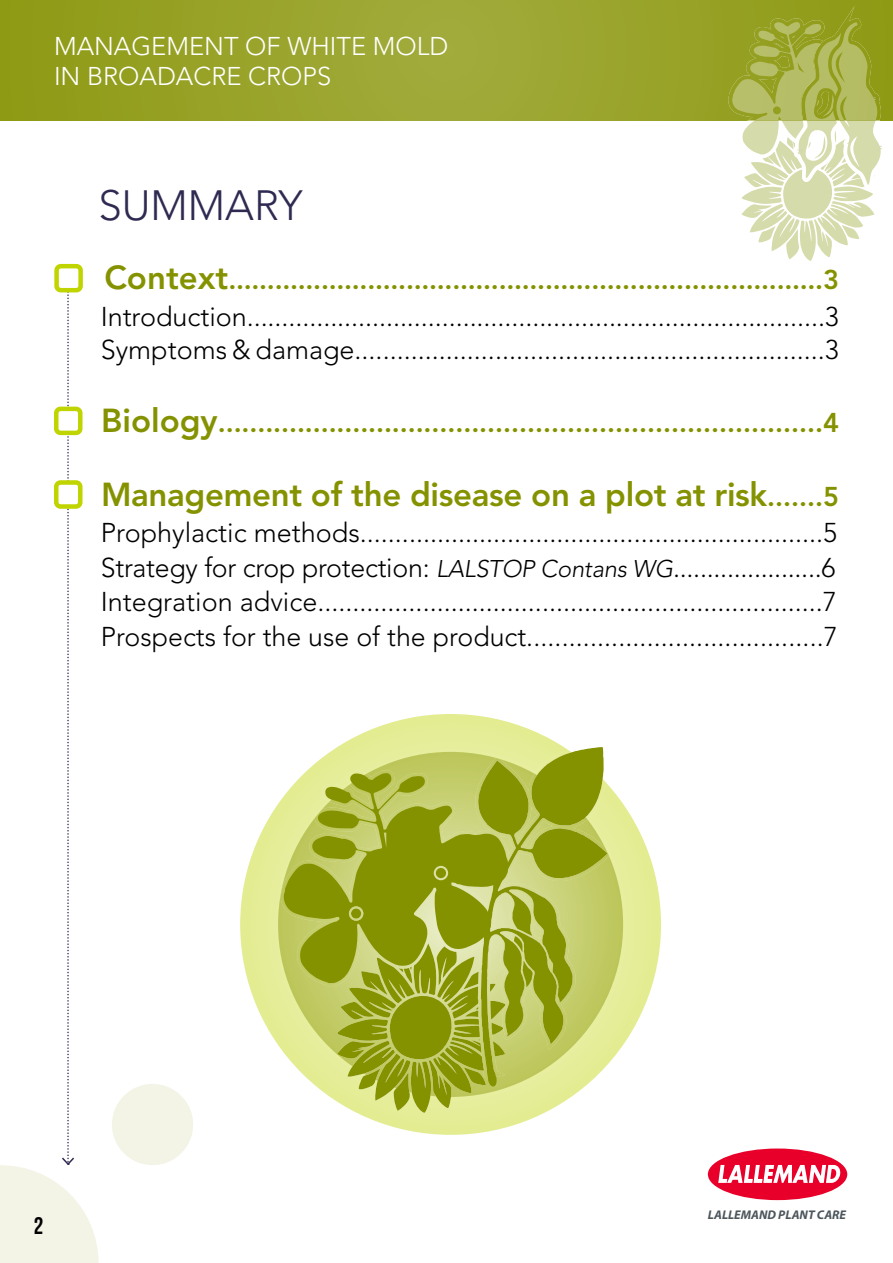
<style>
.page{position:relative;width:893px;height:1263px;background:#fff}
.page>*{position:absolute;margin:0;border:0;box-sizing:border-box;transform-origin:0 0}
.t1{font:300 42px "Avenir LT Std";color:#2e2a51}
.t2{font:800 33px "Avenir LT Std";letter-spacing:-.01em;color:#859200}
.t3{font:300 27px/34.5px "Avenir LT Std";color:#000}
.t4{font:800 27px "Avenir LT Std";color:#859200}
.t5{font:300 25.5px/30.6px "Avenir LT Std";color:#fff}
.t6{font:700 24px "Bebas Neue";color:#000}
.t7{font:italic 700 12.6px "Myriad Pro";color:#4c565c}
.s1{font-weight:800;font-size:33px;color:#859200}
.s2{font-weight:800;color:#859200}
.s3{font-size:33px}
.s4{font-size:27px}
.s5{font-style:italic;font-size:24px}
</style>
<div class="page">
<svg style="left:240px;top:714px;width:421px;height:421px;fill:#e4ed95"></svg>
<svg style="left:0;top:0;width:893px;height:120px;fill:#9aa42c"></svg>
<svg style="left:727px;top:6px;width:159px;height:255px"></svg>
<div style="left:708px;top:1148px;width:139px;height:52px;background:#e8002a;border-radius:50%"></div>
<svg style="left:718px;top:1165px;width:123px;height:18px"></svg>
<div style="left:54px;top:264px;width:29px;height:28px;border:4px solid #c0d400;border-radius:4px"></div>
<svg style="left:0;top:269px;width:99px;height:994px"></svg>
<div style="left:112px;top:1084px;width:81px;height:81px;background:#f3f4e6;border-radius:50%"></div>
<svg style="left:280px;top:747px;width:332px;height:330px;fill:#e5ed96"></svg>
<svg style="left:283px;top:773px;width:54px;height:210px"></svg>
<svg style="left:337px;top:744px;width:271px;height:369px"></svg>
<p class="t5" style="left:54px;top:31px;width:396px">MANAGEMENT OF WHITE MOLD<br>IN BROADACRE CROPS</p>
<h1 class="t1" style="left:99px;top:181px;width:205px">SUMMARY</h1>
<p class="t3" style="left:101px;top:262px;width:740px;line-height:36.6px"><span class="s1">Context</span><span class="s2">.............................................................................3<br></span>Introduction...................................................................................3</p>
<p class="t3" style="left:101px;top:332px;width:740px">Symptoms &amp; damage...................................................................3</p>
<p class="t4" style="left:101px;top:407px;width:739px"><span class="s3">Biology</span>............................................................................4</p>
<p class="t2" style="left:101px;top:475px;width:739px">Management of the disease on a plot at risk<span class="s4">.......5</span></p>
<p class="t3" style="left:101px;top:516px;width:738px;text-align:justify">Prophylactic methods..................................................................5<br>Strategy for crop protection: <span class="s5">LALSTOP Contans WG</span>......................6<br>Integration advice........................................................................7<br>Prospects for the use of the product..........................................7</p>
<p class="t6" style="left:34px;top:1212px;width:11px">2</p>
<p class="t7" style="left:708px;top:1206px;width:140px">LALLEMAND PLANT CARE</p>
</div>
